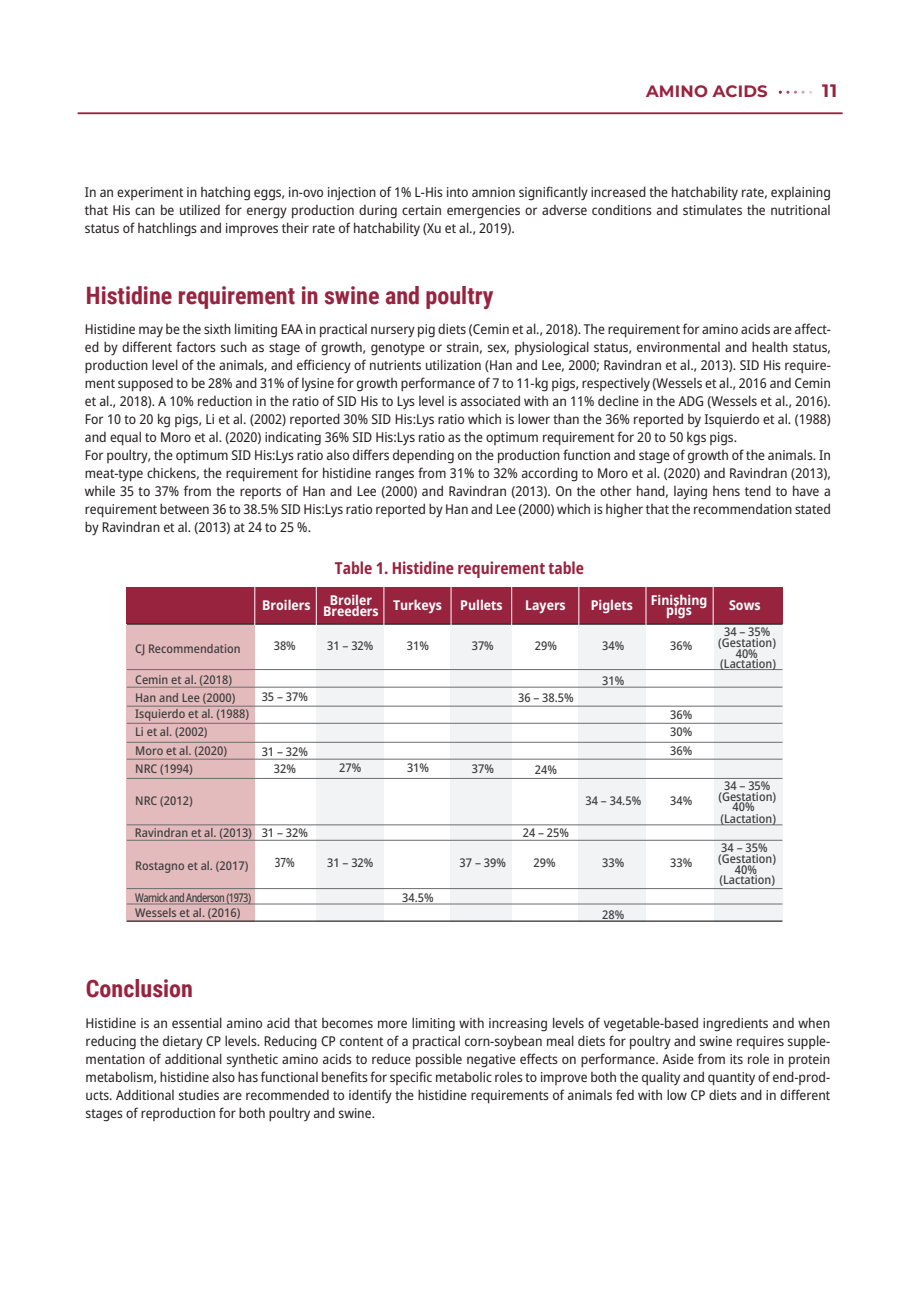
<style>
.page{position:relative;width:919px;height:1289px;background:#fff}
.page>*{position:absolute;margin:0;border:0;box-sizing:border-box;transform-origin:0 0}
.t1{font:700 24px "Roboto Condensed";color:#98233f}
.t2{font:700 18px "Montserrat";color:#98233f}
.t3{font:700 condensed 16.5px "Noto Sans";color:#98233f}
.t4{font:700 16.5px "Montserrat";letter-spacing:.01em;color:#98233f}
.t5{font:semi-condensed 13.5px/18px "Noto Sans";color:#221e1f;text-align:justify}
.t6{font:700 semi-condensed 13.5px/11.2px "Noto Sans";color:#fff;text-align:center}
.t7{font:500 semi-condensed 12.75px "Noto Sans";color:#3e3e3f;scale:.85 1}
.t8{font:500 semi-condensed 12px/10.6px "Noto Sans";color:#3e3e3f;text-align:center}
.t9{font:500 semi-condensed 12px "Noto Sans";letter-spacing:-.05em;color:#3e3e3f;scale:.84 1}
</style>
<div class="page">
<div style="left:316px;top:625px;width:67px;height:296px;background:#f2f3f4"></div>
<div style="left:450px;top:625px;width:62px;height:296px;background:#f2f3f4"></div>
<div style="left:578px;top:625px;width:68px;height:296px;background:#f2f3f4"></div>
<div style="left:713px;top:625px;width:69px;height:296px;background:#f2f3f4"></div>
<div style="left:126px;top:625px;width:128px;height:296px;background:#e4bbbd"></div>
<div style="left:126px;top:587px;width:656px;height:36px;background:#98233f"></div>
<hr style="left:127px;top:920px;width:655px;height:1px;background:#231f20">
<hr style="left:127px;top:623px;width:655px;height:1px;background:#231f20">
<hr style="left:127px;top:669px;width:655px;height:1px;background:#6c6d70">
<hr style="left:127px;top:687px;width:655px;height:1px;background:#6c6d70">
<hr style="left:127px;top:706px;width:655px;height:1px;background:#6c6d70">
<hr style="left:127px;top:723px;width:655px;height:1px;background:#6c6d70">
<hr style="left:127px;top:742px;width:655px;height:1px;background:#6c6d70">
<hr style="left:127px;top:759px;width:655px;height:1px;background:#6c6d70">
<hr style="left:127px;top:778px;width:655px;height:1px;background:#6c6d70">
<hr style="left:127px;top:824px;width:655px;height:1px;background:#6c6d70">
<hr style="left:127px;top:840px;width:655px;height:1px;background:#6c6d70">
<hr style="left:127px;top:888px;width:655px;height:1px;background:#6c6d70">
<hr style="left:127px;top:903px;width:655px;height:1px;background:#6c6d70">
<hr style="left:254px;top:587px;width:1px;height:38px;background:#fff">
<hr style="left:316px;top:587px;width:1px;height:38px;background:#fff">
<hr style="left:383px;top:587px;width:1px;height:38px;background:#fff">
<hr style="left:450px;top:587px;width:1px;height:38px;background:#fff">
<hr style="left:511px;top:587px;width:1px;height:38px;background:#fff">
<hr style="left:578px;top:587px;width:1px;height:38px;background:#fff">
<hr style="left:645px;top:587px;width:1px;height:38px;background:#fff">
<hr style="left:712px;top:587px;width:1px;height:38px;background:#fff">
<svg style="left:778px;top:91px;width:34px;height:3px"></svg>
<hr style="left:78px;top:113px;width:764px;height:1px;background:#98233f">
<p class="t4" style="left:646px;top:79px;width:123px">AMINO ACIDS</p>
<h2 class="t2" style="left:822px;top:78px;width:17px">11</h2>
<p class="t5" style="left:85px;top:183px;width:747px">In an experiment in hatching eggs, in-ovo injection of 1% L-His into amnion significantly increased the hatchability rate, explaining that His can be utilized for energy production during certain emergencies or adverse conditions and stimulates the nutritional status of hatchlings and improves their rate of hatchability (Xu et al., 2019).</p>
<h1 class="t1" style="left:86px;top:279px;width:409px">Histidine requirement in swine and poultry</h1>
<p class="t5" style="left:85px;top:321px;width:747px;text-align:left">Histidine may be the sixth limiting EAA in practical nursery pig diets (Cemin et al., 2018). The requirement for amino acids are affect&shy;ed by different factors such as stage of growth, genotype or strain, sex, physiological status, environmental and health status, production level of the animals, and efficiency of nutrients utilization (Han and Lee, 2000; Ravindran et al., 2013). SID His require&shy;ment supposed to be 28% and 31% of lysine for growth performance of 7 to 11-kg pigs, respectively (Wessels et al., 2016 and Cemin et al., 2018). A 10% reduction in the ratio of SID His to Lys level is associated with an 11% decline in the ADG (Wessels et al., 2016).<br>For 10 to 20 kg pigs, Li et al. (2002) reported 30% SID His:Lys ratio which is lower than the 36% reported by Isquierdo et al. (1988) and equal to Moro et al. (2020) indicating 36% SID His:Lys ratio as the optimum requirement for 20 to 50 kgs pigs.<br>For poultry, the optimum SID His:Lys ratio also differs depending on the production function and stage of growth of the animals. In meat-type chickens, the requirement for histidine ranges from 31% to 32% according to Moro et al. (2020) and Ravindran (2013), while 35 to 37% from the reports of Han and Lee (2000) and Ravindran (2013). On the other hand, laying hens tend to have a requirement between 36 to 38.5% SID His:Lys ratio reported by Han and Lee (2000) which is higher that the recommendation stated by Ravindran et al. (2013) at 24 to 25 %.</p>
<p class="t3" style="left:335px;top:556px;width:251px">Table 1. Histidine requirement table</p>
<p class="t6" style="left:262px;top:599px;width:50px">Broilers</p>
<p class="t6" style="left:323px;top:594px;width:57px">Broiler<br>Breeders</p>
<p class="t6" style="left:393px;top:599px;width:50px">Turkeys</p>
<p class="t6" style="left:460px;top:599px;width:44px">Pullets</p>
<p class="t6" style="left:525px;top:599px;width:42px">Layers</p>
<p class="t6" style="left:590px;top:599px;width:43px">Piglets</p>
<p class="t6" style="left:650px;top:595px;width:58px;line-height:10.5px">Finishing pigs</p>
<p class="t6" style="left:729px;top:599px;width:33px">Sows</p>
<p class="t8" style="left:135px;top:643px;width:107px">CJ Recommendation</p>
<p class="t8" style="left:274px;top:640px;width:24px">38%</p>
<p class="t8" style="left:327px;top:640px;width:48px">31 – 32%</p>
<p class="t8" style="left:407px;top:640px;width:24px">31%</p>
<p class="t8" style="left:471px;top:640px;width:24px">37%</p>
<p class="t8" style="left:534px;top:640px;width:24px">29%</p>
<p class="t8" style="left:602px;top:640px;width:24px">34%</p>
<p class="t8" style="left:670px;top:640px;width:24px">36%</p>
<p class="t8" style="left:135px;top:674px;width:98px">Cemin et al. (2018)</p>
<p class="t8" style="left:602px;top:675px;width:24px">31%</p>
<p class="t8" style="left:135px;top:692px;width:102px">Han and Lee (2000)</p>
<p class="t8" style="left:262px;top:692px;width:48px">35 – 37%</p>
<p class="t8" style="left:518px;top:692px;width:57px">36 – 38.5%</p>
<p class="t8" style="left:135px;top:708px;width:115px">Isquierdo et al. (1988)</p>
<p class="t8" style="left:670px;top:710px;width:24px">36%</p>
<p class="t8" style="left:135px;top:727px;width:74px">Li et al. (2002)</p>
<p class="t8" style="left:670px;top:727px;width:24px">30%</p>
<p class="t8" style="left:135px;top:745px;width:93px">Moro et al. (2020)</p>
<p class="t8" style="left:262px;top:746px;width:48px">31 – 32%</p>
<p class="t8" style="left:670px;top:745px;width:24px">36%</p>
<p class="t8" style="left:135px;top:763px;width:59px">NRC (1994)</p>
<p class="t8" style="left:274px;top:764px;width:24px">32%</p>
<p class="t8" style="left:339px;top:763px;width:24px">27%</p>
<p class="t8" style="left:407px;top:762px;width:24px">31%</p>
<p class="t8" style="left:471px;top:763px;width:24px">37%</p>
<p class="t8" style="left:535px;top:764px;width:24px">24%</p>
<p class="t8" style="left:135px;top:795px;width:59px">NRC (2012)</p>
<p class="t8" style="left:585px;top:795px;width:57px">34 – 34.5%</p>
<p class="t8" style="left:670px;top:795px;width:24px">34%</p>
<p class="t8" style="left:135px;top:827px;width:174px">Ravindran et al. (2013) 31 – 32%</p>
<p class="t8" style="left:522px;top:828px;width:48px">24 – 25%</p>
<p class="t8" style="left:135px;top:860px;width:115px">Rostagno et al. (2017)</p>
<p class="t7" style="left:275px;top:853px;width:25px">37%</p>
<p class="t8" style="left:327px;top:857px;width:48px">31 – 32%</p>
<p class="t8" style="left:459px;top:857px;width:48px">37 – 39%</p>
<p class="t8" style="left:533px;top:857px;width:24px">29%</p>
<p class="t8" style="left:602px;top:857px;width:24px">33%</p>
<p class="t8" style="left:670px;top:857px;width:24px">33%</p>
<p class="t9" style="left:135px;top:888px;width:139px">Warnick and Anderson (1973)</p>
<p class="t8" style="left:402px;top:892px;width:33px">34.5%</p>
<p class="t8" style="left:135px;top:907px;width:107px">Wessels et al. (2016)</p>
<p class="t8" style="left:602px;top:909px;width:24px">28%</p>
<h1 class="t1" style="left:86px;top:971px;width:109px">Conclusion</h1>
<p class="t8" style="left:718px;top:626px;width:59px">34 – 35% (Gestation)<br>40% (Lactation)</p>
<p class="t8" style="left:724px;top:780px;width:48px">34 – 35%</p>
<p class="t8" style="left:718px;top:791px;width:59px">(Gestation)</p>
<p class="t8" style="left:732px;top:801px;width:24px">40%</p>
<p class="t8" style="left:720px;top:813px;width:57px">(Lactation)</p>
<p class="t8" style="left:718px;top:842px;width:59px">34 – 35% (Gestation)<br>40% (Lactation)</p>
<p class="t5" style="left:86px;top:1014px;width:746px">Histidine is an essential amino acid that becomes more limiting with increasing levels of vegetable-based ingredients and when reducing the dietary CP levels. Reducing CP content of a practical corn-soybean meal diets for poultry and swine requires supple&shy;mentation of additional synthetic amino acids to reduce possible negative effects on performance. Aside from its role in protein metabolism, histidine also has functional benefits for specific metabolic roles to improve both the quality and quantity of end-prod&shy;ucts. Additional studies are recommended to identify the histidine requirements of animals fed with low CP diets and in different stages of reproduction for both poultry and swine.</p>
</div>
